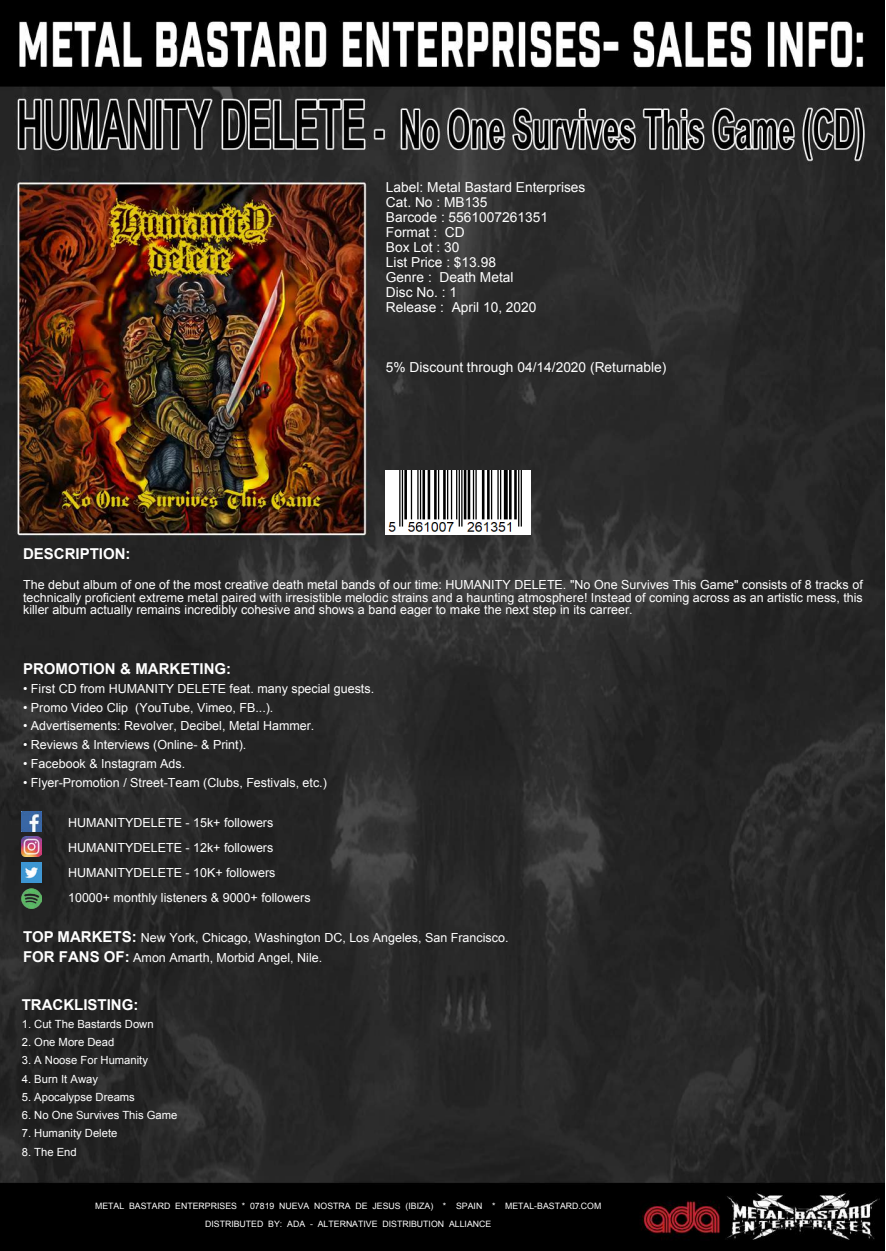
<style>
.page{position:relative;width:886px;height:1251px;background:#fff}
.page>*{position:absolute;margin:0;border:0;box-sizing:border-box;transform-origin:0 0}
.t1{font:700 15px "Arial";color:#fff}
.t2{font:13.75px/15px "Arial";color:#fff}
.t3{font:12.5px/25px "Arial";color:#fff}
.t4{font:11.25px "Arial";color:#fff}
.t5{font:8.75px/17.5px "Arial";color:#fff;text-align:center}
.s1{font-weight:700;font-size:15px}
</style>
<div class="page">
<img style="left:0;top:0;width:884px;height:1251px">
<img style="left:22px;top:811px;width:20px;height:20px">
<img style="left:22px;top:837px;width:20px;height:20px">
<img style="left:22px;top:863px;width:20px;height:20px">
<img style="left:22px;top:888px;width:20px;height:20px">
<img style="left:386px;top:470px;width:144px;height:64px">
<p class="t2" style="left:386px;top:181px;width:201px">Label: Metal Bastard Enterprises<br>Cat. No : MB135<br>Barcode : 5561007261351<br>Format : CD<br>Box Lot : 30<br>List Price : $13.98<br>Genre : Death Metal<br>Disc No. : 1<br>Release : April 10, 2020</p>
<p class="t2" style="left:386px;top:361px;width:282px">5% Discount through 04/14/2020 (Returnable)</p>
<p class="t1" style="left:23px;top:548px;width:109px">DESCRIPTION:</p>
<p class="t3" style="left:23px;top:580px;width:841px;line-height:12.5px;text-align:justify">The debut album of one of the most creative death metal bands of our time: HUMANITY DELETE. "No One Survives This Game" consists of 8 tracks of technically proficient extreme metal paired with irresistible melodic strains and a haunting atmosphere! Instead of coming across as an artistic mess, this killer album actually remains incredibly cohesive and shows a band eager to make the next step in its carreer.</p>
<p class="t1" style="left:23px;top:663px;width:210px">PROMOTION &amp; MARKETING:</p>
<p class="t3" style="left:23px;top:677px;width:353px">• First CD from HUMANITY DELETE feat. many special guests.</p>
<p class="t3" style="left:23px;top:696px;width:252px">• Promo Video Clip (YouTube, Vimeo, FB...).</p>
<p class="t3" style="left:23px;top:715px;width:293px">• Advertisements: Revolver, Decibel, Metal Hammer.</p>
<p class="t3" style="left:23px;top:733px;width:225px">• Reviews &amp; Interviews (Online- &amp; Print).</p>
<p class="t3" style="left:23px;top:752px;width:164px">• Facebook &amp; Instagram Ads.</p>
<p class="t3" style="left:23px;top:771px;width:305px">• Flyer-Promotion / Street-Team (Clubs, Festivals, etc.)</p>
<p class="t3" style="left:68px;top:811px;width:244px">HUMANITYDELETE - 15k+ followers HUMANITYDELETE - 12k+ followers HUMANITYDELETE - 10K+ followers 10000+ monthly listeners &amp; 9000+ followers</p>
<p class="t3" style="left:23px;top:929px;width:487px;line-height:20px"><span class="s1">TOP MARKETS:</span> New York, Chicago, Washington DC, Los Angeles, San Francisco.<br><span class="s1">FOR FANS OF:</span> Amon Amarth, Morbid Angel, Nile.</p>
<p class="t1" style="left:22px;top:999px;width:118px">TRACKLISTING:</p>
<p class="t4" style="left:22px;top:1020px;width:133px">1. Cut The Bastards Down</p>
<p class="t4" style="left:22px;top:1038px;width:94px">2. One More Dead</p>
<p class="t4" style="left:22px;top:1056px;width:128px">3. A Noose For Humanity</p>
<p class="t4" style="left:22px;top:1074px;width:78px">4. Burn It Away</p>
<p class="t4" style="left:22px;top:1093px;width:115px">5. Apocalypse Dreams</p>
<p class="t4" style="left:22px;top:1111px;width:157px">6. No One Survives This Game</p>
<p class="t4" style="left:22px;top:1129px;width:97px">7. Humanity Delete</p>
<p class="t4" style="left:22px;top:1147px;width:57px">8. The End</p>
<p class="t5" style="left:95px;top:1198px;width:508px">METAL BASTARD ENTERPRISES * 07819 NUEVA NOSTRA DE JESUS (IBIZA) * SPAIN * METAL-BASTARD.COM<br>DISTRIBUTED BY: ADA - ALTERNATIVE DISTRIBUTION ALLIANCE</p>
</div>
